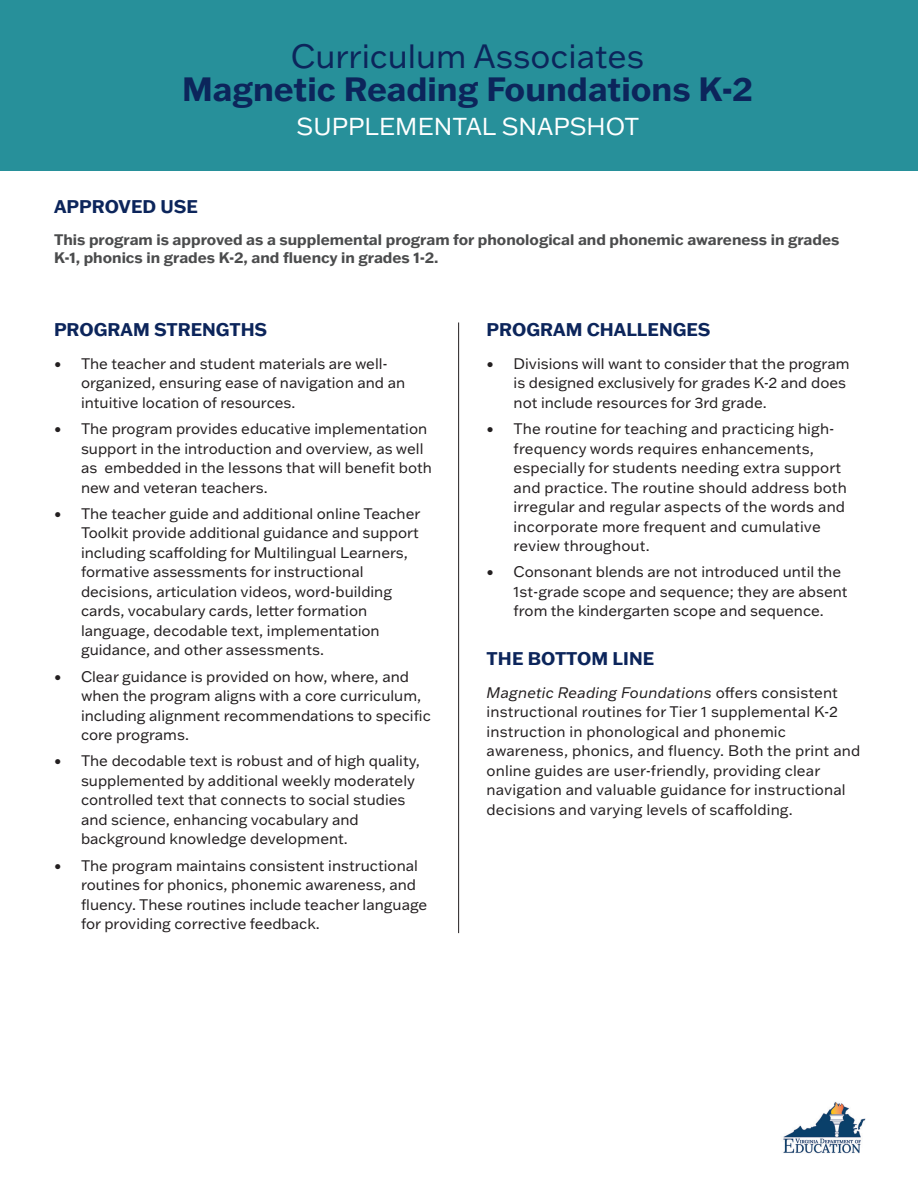
<style>
.page{position:relative;width:918px;height:1188px;background:#fff}
.page>*{position:absolute;margin:0;border:0;box-sizing:border-box;transform-origin:0 0}
.t1{font:700 33px "Franklin Gothic ATF";color:#0c255b}
.t2{font:33px "Franklin Gothic ATF";color:#0c255b}
.t3{font:24px "Franklin Gothic ATF";color:#fff}
.t4{font:700 18px "Franklin Gothic ATF";color:#0c255b}
.t5{font:15px/19.5px "Franklin Gothic ATF";color:#231f20}
.t6{font:700 15px/18px "Franklin Gothic ATF";color:#4b4c4d}
.s1{font-style:italic}
</style>
<div class="page">
<img style="left:783px;top:1102px;width:83px;height:52px">
<div style="left:0;top:0;width:918px;height:171px;background:#27909a"></div>
<hr style="left:458px;top:322px;width:1px;height:611px;background:#231f20">
<h1 class="t2" style="left:291px;top:34px;width:355px">Curriculum Associates</h1>
<h1 class="t1" style="left:182px;top:67px;width:572px">Magnetic Reading Foundations K-2</h1>
<h2 class="t3" style="left:297px;top:110px;width:344px">SUPPLEMENTAL SNAPSHOT</h2>
<p class="t4" style="left:54px;top:195px;width:145px">APPROVED USE</p>
<p class="t6" style="left:54px;top:230px;width:787px">This program is approved as a supplemental program for phonological and phonemic awareness in grades<br>K-1, phonics in grades K-2, and fluency in grades 1-2.</p>
<p class="t4" style="left:54px;top:317px;width:215px">PROGRAM STRENGTHS</p>
<p class="t5" style="left:81px;top:353px;width:326px;text-indent:-27px">• The teacher and student materials are well&shy;organized, ensuring ease of navigation and an intuitive location of resources.</p>
<p class="t5" style="left:81px;top:418px;width:352px;text-indent:-27px">• The program provides educative implementation support in the introduction and overview, as well as embedded in the lessons that will benefit both new and veteran teachers.</p>
<p class="t5" style="left:81px;top:503px;width:341px;text-indent:-27px">• The teacher guide and additional online Teacher Toolkit provide additional guidance and support including scaffolding for Multilingual Learners, formative assessments for instructional decisions, articulation videos, word-building cards, vocabulary cards, letter formation language, decodable text, implementation guidance, and other assessments.</p>
<p class="t5" style="left:81px;top:666px;width:351px;text-indent:-27px">• Clear guidance is provided on how, where, and when the program aligns with a core curriculum, including alignment recommendations to specific core programs.</p>
<p class="t5" style="left:81px;top:751px;width:341px;text-indent:-27px">• The decodable text is robust and of high quality, supplemented by additional weekly moderately controlled text that connects to social studies and science, enhancing vocabulary and background knowledge development.</p>
<p class="t5" style="left:81px;top:855px;width:348px;text-indent:-27px">• The program maintains consistent instructional routines for phonics, phonemic awareness, and fluency. These routines include teacher language for providing corrective feedback.</p>
<p class="t4" style="left:487px;top:317px;width:225px">PROGRAM CHALLENGES</p>
<p class="t5" style="left:514px;top:353px;width:337px;text-indent:-27px">• Divisions will want to consider that the program is designed exclusively for grades K-2 and does not include resources for 3rd grade.</p>
<p class="t5" style="left:514px;top:418px;width:335px;text-indent:-27px">• The routine for teaching and practicing high&shy;frequency words requires enhancements, especially for students needing extra support and practice. The routine should address both irregular and regular aspects of the words and incorporate more frequent and cumulative review throughout.</p>
<p class="t5" style="left:514px;top:562px;width:335px;text-indent:-27px">• Consonant blends are not introduced until the<br>1st-grade scope and sequence; they are absent from the kindergarten scope and sequence.</p>
<p class="t4" style="left:487px;top:646px;width:169px">THE BOTTOM LINE</p>
<p class="t5" style="left:487px;top:682px;width:375px"><span class="s1">Magnetic Reading Foundations</span> offers consistent instructional routines for Tier 1 supplemental K-2 instruction in phonological and phonemic awareness, phonics, and fluency. Both the print and online guides are user-friendly, providing clear navigation and valuable guidance for instructional decisions and varying levels of scaffolding.</p>
</div>
